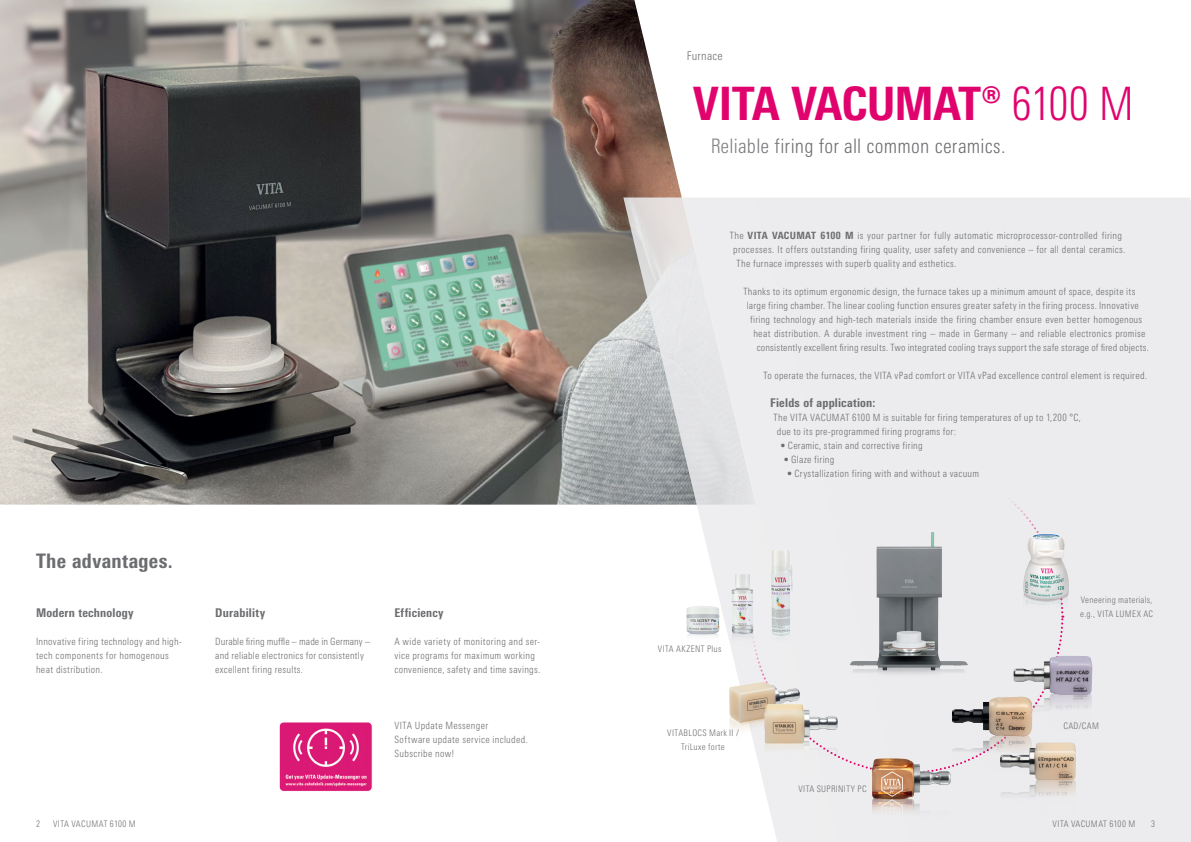
<style>
.page{position:relative;width:1191px;height:842px;background:#fff}
.page>*{position:absolute;margin:0;border:0;box-sizing:border-box;transform-origin:0 0}
.t1{font:800 condensed 46px "Univers Next Pro";letter-spacing:-.015em;color:#e1036d}
.t2{font:300 condensed 20px "Univers Next Pro";letter-spacing:.01em;color:#6c6d70}
.t3{font:800 condensed 20px "Univers Next Pro";letter-spacing:.015em;color:#6c6d70}
.t4{font:800 condensed 12px "Univers Next Pro";letter-spacing:.015em;color:#6c6d70}
.t5{font:300 condensed 12px "Univers Next Pro";letter-spacing:.02em;color:#6c6d70}
.t6{font:300 condensed 10px/14px "Univers Next Pro";letter-spacing:.025em;color:#6c6d70}
.t7{font:300 condensed 9px/14px "Univers Next Pro";letter-spacing:.035em;color:#6c6d70}
.s1{font-weight:300}
.s2{font-weight:800}
</style>
<div class="page">
<img style="left:0;top:0;width:682px;height:505px">
<svg style="left:622px;top:197px;width:569px;height:645px;background:#eaeaec"></svg>
<svg style="left:750px;top:493px;width:314px;height:282px;background:#dcdcdf"></svg>
<img style="left:1013px;top:695px;width:79px;height:36px">
<img style="left:1013px;top:656px;width:79px;height:39px">
<img style="left:1008px;top:530px;width:75px;height:81px">
<img style="left:669px;top:546px;width:145px;height:100px">
<img style="left:721px;top:671px;width:117px;height:88px">
<img style="left:951px;top:736px;width:81px;height:39px">
<img style="left:951px;top:697px;width:81px;height:39px">
<img style="left:869px;top:757px;width:85px;height:85px">
<img style="left:1000px;top:781px;width:76px;height:36px">
<img style="left:999px;top:742px;width:77px;height:39px">
<img style="left:281px;top:722px;width:90px;height:67px">
<div style="left:279px;top:722px;width:93px;height:69px;border:1px solid #fff;border-radius:4px"></div>
<p class="t5" style="left:686px;top:49px;width:37px">Furnace</p>
<h1 class="t1" style="left:693px;top:76px;width:443px">VITA VACUMAT® <span class="s1">6100 M</span></h1>
<h2 class="t2" style="left:710px;top:135px;width:297px">Reliable firing for all common ceramics.</h2>
<h2 class="t3" style="left:36px;top:549px;width:138px">The advantages.</h2>
<p class="t4" style="left:36px;top:606px;width:99px">Modern technology</p>
<p class="t6" style="left:36px;top:634px;width:147px">Innovative firing technology and high&shy;tech components for homogenous heat distribution.</p>
<p class="t4" style="left:215px;top:606px;width:51px">Durability</p>
<p class="t6" style="left:215px;top:634px;width:156px">Durable firing muffle – made in Germany – and reliable electronics for consistently excellent firing results.</p>
<p class="t4" style="left:394px;top:606px;width:51px">Efficiency</p>
<p class="t6" style="left:394px;top:634px;width:147px">A wide variety of monitoring and ser&shy;vice programs for maximum working convenience, safety and time savings.</p>
<p class="t6" style="left:394px;top:718px;width:135px">VITA Update Messenger<br>Software update service included.<br>Subscribe now!</p>
<p class="t6" style="left:730px;top:228px;width:393px">The <span class="s2">VITA VACUMAT 6100 M</span> is your partner for fully automatic microprocessor-controlled firing</p>
<p class="t6" style="left:733px;top:242px;width:394px">processes. It offers outstanding firing quality, user safety and convenience – for all dental ceramics.</p>
<p class="t6" style="left:736px;top:256px;width:221px">The furnace impresses with superb quality and esthetics.</p>
<p class="t6" style="left:743px;top:284px;width:393px">Thanks to its optimum ergonomic design, the furnace takes up a minimum amount of space, despite its</p>
<p class="t6" style="left:746px;top:298px;width:393px">large firing chamber. The linear cooling function ensures greater safety in the firing process. Innovative</p>
<p class="t6" style="left:750px;top:312px;width:394px">firing technology and high-tech materials inside the firing chamber ensure even better homogenous</p>
<p class="t6" style="left:753px;top:326px;width:393px">heat distribution. A durable investment ring – made in Germany – and reliable electronics promise</p>
<p class="t6" style="left:757px;top:340px;width:394px">consistently excellent firing results. Two integrated cooling trays support the safe storage of fired objects.</p>
<p class="t6" style="left:763px;top:368px;width:385px">To operate the furnaces, the VITA vPad comfort or VITA vPad excellence control element is required.</p>
<p class="t4" style="left:770px;top:396px;width:107px">Fields of application:</p>
<p class="t6" style="left:777px;top:410px;width:305px;text-indent:-3px">The VITA VACUMAT 6100 M is suitable for firing temperatures of up to 1,200 °C, due to its pre-programmed firing programs for:</p>
<p class="t6" style="left:780px;top:438px;width:144px">• Ceramic, stain and corrective firing</p>
<p class="t6" style="left:783px;top:452px;width:52px">• Glaze firing</p>
<p class="t6" style="left:787px;top:466px;width:194px">• Crystallization firing with and without a vacuum</p>
<p class="t7" style="left:658px;top:642px;width:65px">VITA AKZENT Plus</p>
<p class="t7" style="left:667px;top:726px;width:73px;text-align:center">VITABLOCS Mark II /<br>TriLuxe forte</p>
<p class="t7" style="left:798px;top:782px;width:70px">VITA SUPRINITY PC</p>
<p class="t7" style="left:1080px;top:593px;width:74px">Veneering materials, e.g., VITA LUMEX AC</p>
<p class="t7" style="left:1063px;top:719px;width:37px">CAD/CAM</p>
<p class="t7" style="left:36px;top:817px;width:5px">2</p>
<p class="t7" style="left:53px;top:817px;width:84px">VITA VACUMAT 6100 M</p>
<p class="t7" style="left:1052px;top:817px;width:84px">VITA VACUMAT 6100 M</p>
<p class="t7" style="left:1151px;top:817px;width:5px">3</p>
</div>
